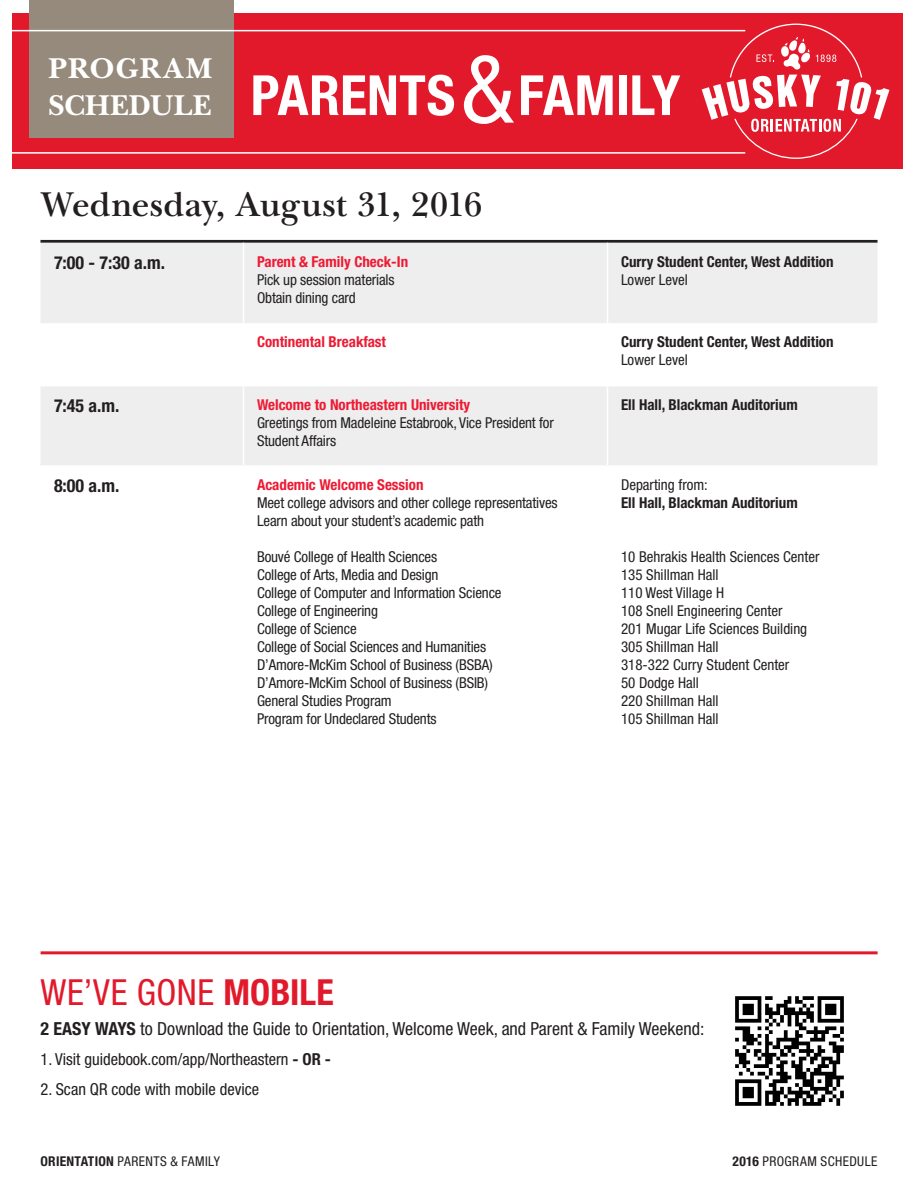
<style>
.page{position:relative;width:918px;height:1188px;background:#fff}
.page>*{position:absolute;margin:0;border:0;box-sizing:border-box;transform-origin:0 0}
.t1{font:condensed 94.5px "Helvetica Neue LT Std";color:#fff}
.t2{font:700 condensed 55.5px "Helvetica Neue LT Std";color:#fff}
.Head_Date{font:600 36px "New Baskerville ITC Std";color:#231f20}
.Table_Time{font:condensed 36px "Helvetica Neue LT Std";letter-spacing:.015em;color:#e2192b}
.t3{font:700 30px "New Baskerville ITC Std";letter-spacing:.01em;color:#fff}
.t4{font:700 30px "New Baskerville ITC Std";letter-spacing:.03em;color:#fff}
.Table_Time-2{font:condensed 18px "Helvetica Neue LT Std";color:#231f20}
.Table_Time-3{font:700 condensed 18px "Helvetica Neue LT Std";color:#231f20}
.Table_Time-4{font:condensed 16.5px "Helvetica Neue LT Std";color:#231f20}
.Table_Event_and_Loca{font:condensed 15px/18px "Helvetica Neue LT Std";letter-spacing:-.01em;color:#231f20}
.Table_Event_and_Loca-2{font:700 condensed 15px "Helvetica Neue LT Std";color:#231f20}
.Table_Event_and_Loca-3{font:700 condensed 15px "Helvetica Neue LT Std";color:#ed1a33}
.t5{font:condensed 13.5px "Helvetica Neue LT Std";letter-spacing:.03em;color:#231f20}
.s1{font-weight:700}
</style>
<div class="page">
<div style="left:12px;top:14px;width:891px;height:155px;background:#e2192b"></div>
<hr style="left:40px;top:240px;width:838px;height:3px;background:#231f20">
<svg style="left:41px;top:243px;width:836px;height:222px;fill:#eeeeef"></svg>
<hr style="left:243px;top:243px;width:1px;height:80px;background:#fff">
<hr style="left:607px;top:243px;width:1px;height:80px;background:#fff">
<hr style="left:243px;top:323px;width:1px;height:62px;background:#fff">
<hr style="left:607px;top:323px;width:1px;height:62px;background:#fff">
<hr style="left:40px;top:385px;width:204px;height:1px;background:#fff">
<hr style="left:244px;top:385px;width:364px;height:1px;background:#fff">
<hr style="left:243px;top:386px;width:1px;height:79px;background:#fff">
<hr style="left:608px;top:385px;width:270px;height:1px;background:#fff">
<hr style="left:607px;top:386px;width:1px;height:79px;background:#fff">
<svg style="left:702px;top:24px;width:187px;height:135px"></svg>
<div style="left:29px;top:0;width:204px;height:138px;background:#958a7c"></div>
<hr style="left:0;top:152px;width:745px;height:2px;background:#fff">
<hr style="left:0;top:30px;width:745px;height:1px;background:#fff">
<hr style="left:41px;top:951px;width:837px;height:3px;background:#e2192b">
<img style="left:735px;top:996px;width:109px;height:110px">
<p class="t4" style="left:48px;top:50px;width:165px">PROGRAM</p>
<p class="t3" style="left:48px;top:88px;width:164px">SCHEDULE</p>
<p class="t2" style="left:251px;top:62px;width:206px">PARENTS</p>
<p class="t1" style="left:462px;top:35px;width:54px">&amp;</p>
<p class="t2" style="left:518px;top:62px;width:164px">FAMILY</p>
<p class="Head_Date" style="left:40px;top:184px;width:443px">Wednesday, August 31, 2016</p>
<p class="Table_Time-3" style="left:54px;top:252px;width:113px">7:00 - 7:30 a.m.</p>
<p class="Table_Event_and_Loca-3" style="left:257px;top:252px;width:153px">Parent &amp; Family Check-In</p>
<p class="Table_Event_and_Loca" style="left:257px;top:271px;width:139px">Pick up session materials</p>
<p class="Table_Event_and_Loca" style="left:257px;top:289px;width:100px">Obtain dining card</p>
<p class="Table_Event_and_Loca-2" style="left:621px;top:252px;width:214px">Curry Student Center, West Addition</p>
<p class="Table_Event_and_Loca" style="left:621px;top:271px;width:69px">Lower Level</p>
<p class="Table_Event_and_Loca-3" style="left:257px;top:333px;width:131px">Continental Breakfast</p>
<p class="Table_Event_and_Loca-2" style="left:621px;top:333px;width:214px">Curry Student Center, West Addition</p>
<p class="Table_Event_and_Loca" style="left:621px;top:351px;width:69px">Lower Level</p>
<p class="Table_Time-3" style="left:54px;top:395px;width:67px">7:45 a.m.</p>
<p class="Table_Event_and_Loca-3" style="left:257px;top:395px;width:215px">Welcome to Northeastern University</p>
<p class="Table_Event_and_Loca" style="left:257px;top:413px;width:298px">Greetings from Madeleine Estabrook, Vice President for<br>Student Affairs</p>
<p class="Table_Time-3" style="left:54px;top:475px;width:67px">8:00 a.m.</p>
<p class="Table_Event_and_Loca-3" style="left:257px;top:476px;width:168px">Academic Welcome Session</p>
<p class="Table_Event_and_Loca" style="left:257px;top:494px;width:302px">Meet college advisors and other college representatives</p>
<p class="Table_Event_and_Loca" style="left:257px;top:512px;width:229px">Learn about your student’s academic path</p>
<p class="Table_Event_and_Loca" style="left:257px;top:548px;width:182px">Bouvé College of Health Sciences</p>
<p class="Table_Event_and_Loca" style="left:257px;top:566px;width:183px">College of Arts, Media and Design</p>
<p class="Table_Event_and_Loca" style="left:257px;top:584px;width:246px">College of Computer and Information Science</p>
<p class="Table_Event_and_Loca" style="left:257px;top:602px;width:122px">College of Engineering</p>
<p class="Table_Event_and_Loca" style="left:257px;top:620px;width:101px">College of Science</p>
<p class="Table_Event_and_Loca" style="left:257px;top:638px;width:231px">College of Social Sciences and Humanities</p>
<p class="Table_Event_and_Loca" style="left:257px;top:656px;width:237px">D’Amore-McKim School of Business (BSBA)</p>
<p class="Table_Event_and_Loca" style="left:257px;top:674px;width:233px">D’Amore-McKim School of Business (BSIB)</p>
<p class="Table_Event_and_Loca" style="left:257px;top:692px;width:136px">General Studies Program</p>
<p class="Table_Event_and_Loca" style="left:257px;top:710px;width:181px">Program for Undeclared Students</p>
<p class="Table_Event_and_Loca-2" style="left:621px;top:395px;width:178px">Ell Hall, Blackman Auditorium</p>
<p class="Table_Event_and_Loca" style="left:621px;top:476px;width:88px">Departing from:</p>
<p class="Table_Event_and_Loca-2" style="left:621px;top:494px;width:178px">Ell Hall, Blackman Auditorium</p>
<p class="Table_Event_and_Loca" style="left:621px;top:548px;width:200px">10 Behrakis Health Sciences Center</p>
<p class="Table_Event_and_Loca" style="left:621px;top:566px;width:99px">135 Shillman Hall</p>
<p class="Table_Event_and_Loca" style="left:621px;top:584px;width:105px">110 West Village H</p>
<p class="Table_Event_and_Loca" style="left:621px;top:602px;width:163px">108 Snell Engineering Center</p>
<p class="Table_Event_and_Loca" style="left:621px;top:620px;width:188px">201 Mugar Life Sciences Building</p>
<p class="Table_Event_and_Loca" style="left:621px;top:638px;width:99px">305 Shillman Hall</p>
<p class="Table_Event_and_Loca" style="left:621px;top:656px;width:170px">318-322 Curry Student Center</p>
<p class="Table_Event_and_Loca" style="left:621px;top:674px;width:79px">50 Dodge Hall</p>
<p class="Table_Event_and_Loca" style="left:621px;top:692px;width:99px">220 Shillman Hall</p>
<p class="Table_Event_and_Loca" style="left:621px;top:710px;width:99px">105 Shillman Hall</p>
<p class="Table_Time" style="left:40px;top:972px;width:295px">WE’VE GONE <span class="s1">MOBILE</span></p>
<p class="Table_Time-2" style="left:40px;top:1018px;width:665px"><span class="s1">2 EASY WAYS</span> to Download the Guide to Orientation, Welcome Week, and Parent &amp; Family Weekend:</p>
<p class="Table_Time-4" style="left:40px;top:1050px;width:292px">1. Visit guidebook.com/app/Northeastern <span class="s1">- OR -</span></p>
<p class="Table_Time-4" style="left:40px;top:1080px;width:220px">2. Scan QR code with mobile device</p>
<p class="t5" style="left:40px;top:1154px;width:181px"><span class="s1">ORIENTATION</span> PARENTS &amp; FAMILY</p>
<p class="t5" style="left:733px;top:1154px;width:146px"><span class="s1">2016</span> PROGRAM SCHEDULE</p>
</div>
